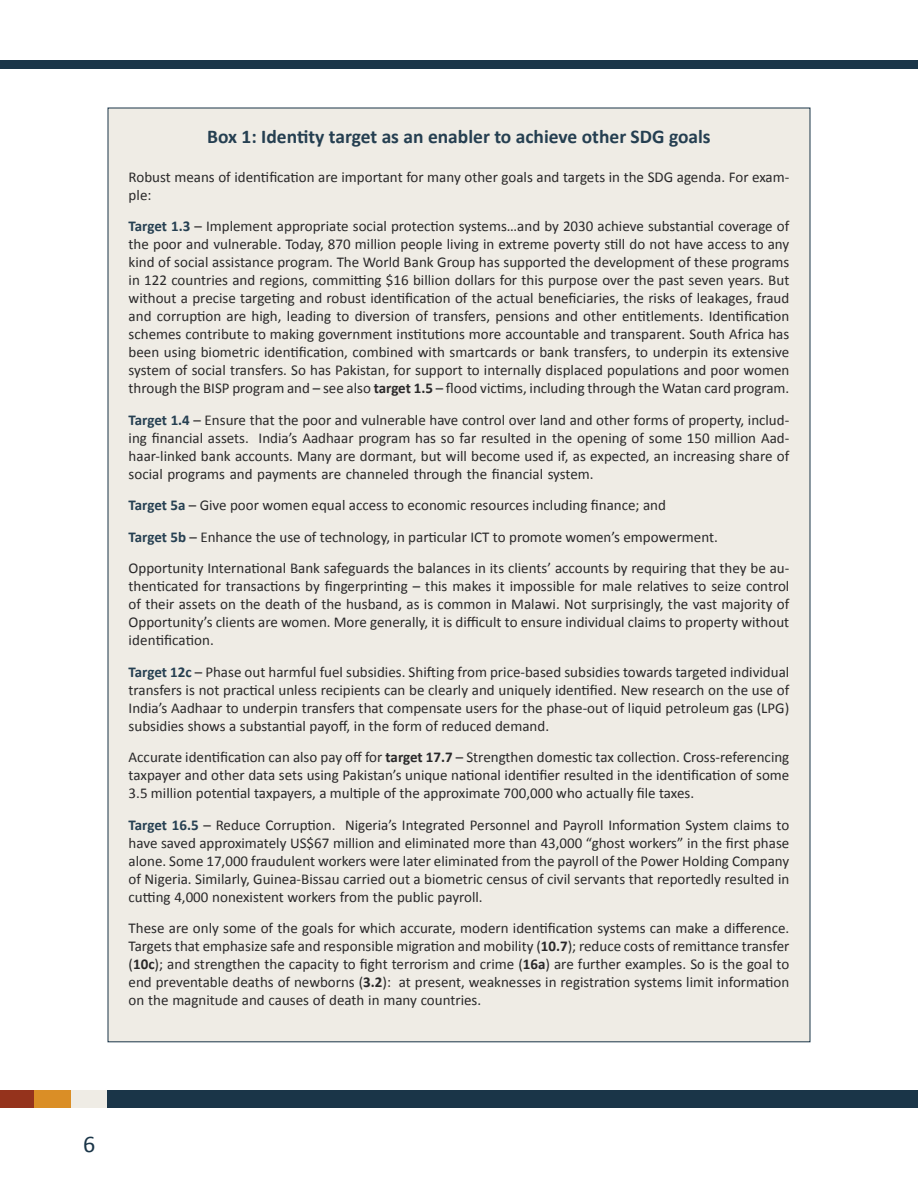
<style>
.page{position:relative;width:918px;height:1188px;background:#fff}
.page>*{position:absolute;margin:0;border:0;box-sizing:border-box;transform-origin:0 0}
.t1{font:24px "Calibri";color:#1a3548}
.t2{font:700 19.5px "Calibri";color:#253f51}
.t3{font:15px/18px "Calibri";color:#292829;text-align:justify}
.s1{font-weight:700;color:#253f51}
.s2{font-weight:700}
</style>
<div class="page">
<div style="left:0;top:60px;width:918px;height:9px;background:#1a3548"></div>
<div style="left:0;top:1091px;width:35px;height:17px;background:#95331c"></div>
<div style="left:35px;top:1091px;width:36px;height:17px;background:#da8e26"></div>
<div style="left:71px;top:1091px;width:37px;height:17px;background:#efece5"></div>
<div style="left:108px;top:1091px;width:810px;height:17px;background:#1a3548"></div>
<div style="left:108px;top:108px;width:702px;height:934px;background:#efece5"></div>
<h2 class="t2" style="left:207px;top:124px;width:505px">Box 1: Identity target as an enabler to achieve other SDG goals</h2>
<p class="t3" style="left:129px;top:168px;width:662px">Robust means of identification are important for many other goals and targets in the SDG agenda. For exam&shy;ple:</p>
<p class="t3" style="left:129px;top:217px;width:662px"><span class="s1">Target 1.3</span> – Implement appropriate social protection systems…and by 2030 achieve substantial coverage of the poor and vulnerable. Today, 870 million people living in extreme poverty still do not have access to any kind of social assistance program. The World Bank Group has supported the development of these programs in 122 countries and regions, committing $16 billion dollars for this purpose over the past seven years. But without a precise targeting and robust identification of the actual beneficiaries, the risks of leakages, fraud and corruption are high, leading to diversion of transfers, pensions and other entitlements. Identification schemes contribute to making government institutions more accountable and transparent. South Africa has been using biometric identification, combined with smartcards or bank transfers, to underpin its extensive system of social transfers. So has Pakistan, for support to internally displaced populations and poor women through the BISP program and – see also <span class="s2">target 1.5</span> – flood victims, including through the Watan card program.</p>
<p class="t3" style="left:129px;top:411px;width:662px"><span class="s1">Target 1.4</span> – Ensure that the poor and vulnerable have control over land and other forms of property, includ&shy;ing financial assets. India’s Aadhaar program has so far resulted in the opening of some 150 million Aad&shy;haar-linked bank accounts. Many are dormant, but will become used if, as expected, an increasing share of social programs and payments are channeled through the financial system.</p>
<p class="t3" style="left:129px;top:489px;width:662px;line-height:31.5px;text-align:left"><span class="s1">Target 5a</span> – Give poor women equal access to economic resources including finance; and<br><span class="s1">Target 5b</span> – Enhance the use of technology, in particular ICT to promote women’s empowerment.<br>Opportunity International Bank safeguards the balances in its clients’ accounts by requiring that they be au-</p>
<p class="t3" style="left:129px;top:577px;width:662px">thenticated for transactions by fingerprinting – this makes it impossible for male relatives to seize control of their assets on the death of the husband, as is common in Malawi. Not surprisingly, the vast majority of Opportunity’s clients are women. More generally, it is difficult to ensure individual claims to property without identification.</p>
<p class="t3" style="left:129px;top:663px;width:662px"><span class="s1">Target 12c</span> – Phase out harmful fuel subsidies. Shifting from price-based subsidies towards targeted individual transfers is not practical unless recipients can be clearly and uniquely identified. New research on the use of India’s Aadhaar to underpin transfers that compensate users for the phase-out of liquid petroleum gas (LPG) subsidies shows a substantial payoff, in the form of reduced demand.</p>
<p class="t3" style="left:129px;top:748px;width:662px">Accurate identification can also pay off for <span class="s2">target 17.7</span> – Strengthen domestic tax collection. Cross-referencing taxpayer and other data sets using Pakistan’s unique national identifier resulted in the identification of some 3.5 million potential taxpayers, a multiple of the approximate 700,000 who actually file taxes.</p>
<p class="t3" style="left:129px;top:816px;width:662px"><span class="s1">Target 16.5</span> – Reduce Corruption. Nigeria’s Integrated Personnel and Payroll Information System claims to have saved approximately US$67 million and eliminated more than 43,000 “ghost workers” in the first phase alone. Some 17,000 fraudulent workers were later eliminated from the payroll of the Power Holding Company of Nigeria. Similarly, Guinea-Bissau carried out a biometric census of civil servants that reportedly resulted in cutting 4,000 nonexistent workers from the public payroll.</p>
<p class="t3" style="left:129px;top:919px;width:662px">These are only some of the goals for which accurate, modern identification systems can make a difference.<br>Targets that emphasize safe and responsible migration and mobility (<span class="s2">10.7</span>); reduce costs of remittance transfer (<span class="s2">10c</span>); and strengthen the capacity to fight terrorism and crime (<span class="s2">16a</span>) are further examples. So is the goal to end preventable deaths of newborns (<span class="s2">3.2</span>): at present, weaknesses in registration systems limit information on the magnitude and causes of death in many countries.</p>
<h1 class="t1" style="left:83px;top:1129px;width:14px">6</h1>
</div>
